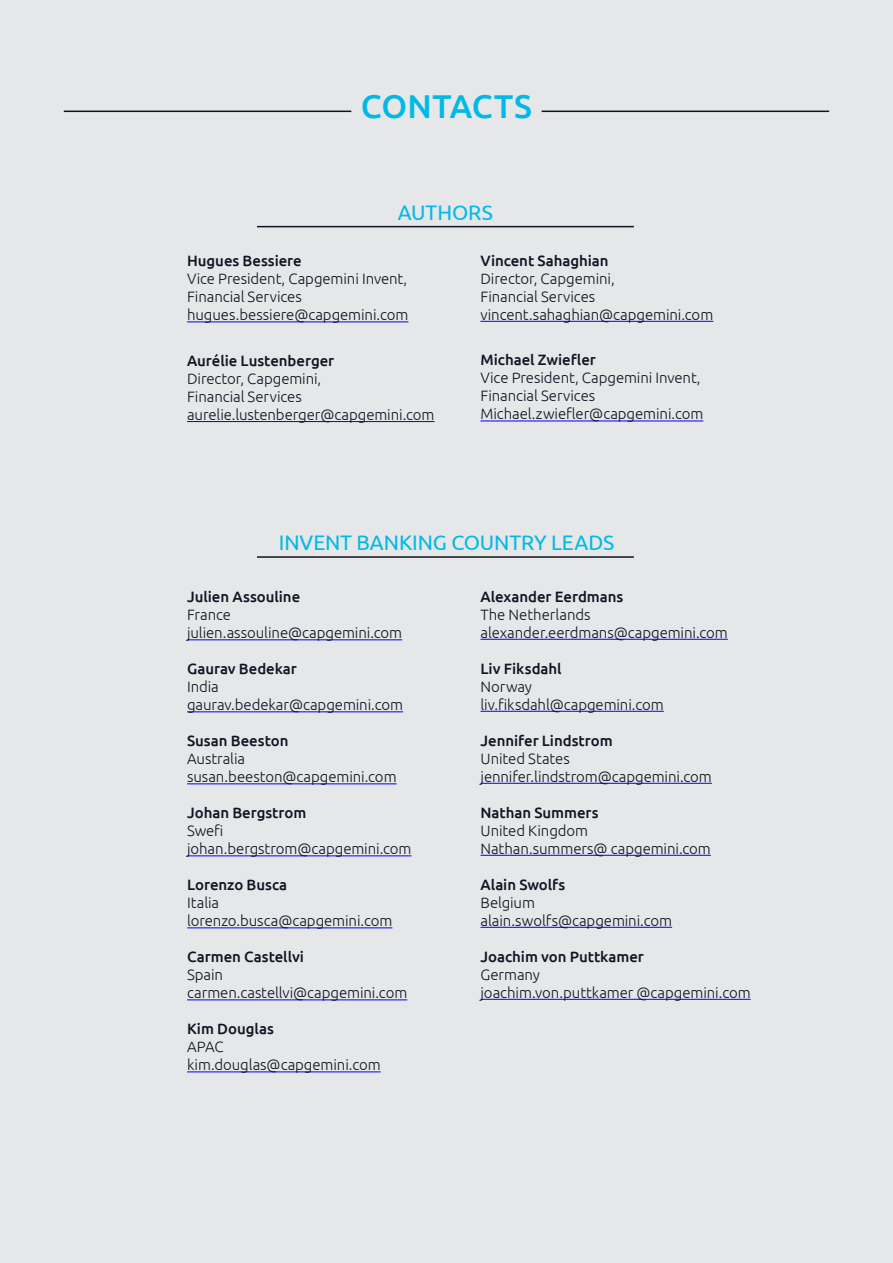
<style>
.page{position:relative;width:893px;height:1263px;background:#e6e7e9}
.page>*{position:absolute;margin:0;border:0;box-sizing:border-box;transform-origin:0 0}
.text{font:500 33px "Ubuntu";letter-spacing:.01em;color:#00b9e7}
.t1{font:21px "Ubuntu";letter-spacing:-.005em;color:#00b9e7}
.t2{font:300 15px/18px "Ubuntu";letter-spacing:-.005em;color:#121423}
.t3{font:500 15px "Ubuntu";letter-spacing:-.005em;color:#121423}
.s1{font-weight:500}
</style>
<div class="page">
<hr style="left:480px;top:321px;width:233px;height:1px;background:#00f">
<hr style="left:480px;top:639px;width:248px;height:1px;background:#00f">
<hr style="left:480px;top:711px;width:184px;height:1px;background:#00f">
<hr style="left:480px;top:783px;width:232px;height:1px;background:#00f">
<hr style="left:480px;top:855px;width:231px;height:1px;background:#00f">
<hr style="left:480px;top:927px;width:192px;height:1px;background:#00f">
<hr style="left:480px;top:999px;width:271px;height:1px;background:#00f">
<hr style="left:480px;top:420px;width:223px;height:1px;background:#00f">
<hr style="left:187px;top:321px;width:221px;height:1px;background:#00f">
<hr style="left:187px;top:639px;width:215px;height:1px;background:#00f">
<hr style="left:187px;top:711px;width:216px;height:1px;background:#00f">
<hr style="left:187px;top:783px;width:210px;height:1px;background:#00f">
<hr style="left:187px;top:855px;width:225px;height:1px;background:#00f">
<hr style="left:187px;top:927px;width:205px;height:1px;background:#00f">
<hr style="left:187px;top:999px;width:220px;height:1px;background:#00f">
<hr style="left:187px;top:1071px;width:194px;height:1px;background:#00f">
<hr style="left:187px;top:421px;width:247px;height:1px;background:#00f">
<hr style="left:257px;top:556px;width:377px;height:2px;background:#121423">
<hr style="left:257px;top:226px;width:377px;height:1px;background:#121423">
<hr style="left:64px;top:111px;width:287px;height:1px;background:#121423">
<hr style="left:542px;top:111px;width:287px;height:1px;background:#121423">
<p class="text" style="left:361px;top:85px;width:173px">CONTACTS</p>
<p class="t1" style="left:398px;top:200px;width:97px">AUTHORS</p>
<p class="t3" style="left:187px;top:251px;width:116px">Hugues Bessiere</p>
<p class="t2" style="left:187px;top:270px;width:223px">Vice President, Capgemini Invent,<br>Financial Services hugues.bessiere@capgemini.com</p>
<p class="t2" style="left:187px;top:351px;width:249px"><span class="s1">Aurélie Lustenberger<br></span>Director, Capgemini,<br>Financial Services aurelie.lustenberger@capgemini.com</p>
<p class="t3" style="left:480px;top:251px;width:130px">Vincent Sahaghian</p>
<p class="t2" style="left:480px;top:269px;width:136px">Director, Capgemini,<br>Financial Services</p>
<p class="t2" style="left:480px;top:305px;width:234px">vincent.sahaghian@capgemini.com</p>
<p class="t2" style="left:480px;top:351px;width:222px"><span class="s1">Michael Zwiefler<br></span>Vice President, Capgemini Invent,<br>Financial Services</p>
<p class="t2" style="left:480px;top:405px;width:224px">Michael.zwiefler@capgemini.com</p>
<p class="t1" style="left:279px;top:530px;width:337px">INVENT BANKING COUNTRY LEADS</p>
<p class="t3" style="left:187px;top:587px;width:115px">Julien Assouline</p>
<p class="t2" style="left:187px;top:605px;width:46px">France</p>
<p class="t2" style="left:187px;top:623px;width:217px">julien.assouline@capgemini.com</p>
<p class="t3" style="left:187px;top:659px;width:111px">Gaurav Bedekar</p>
<p class="t2" style="left:187px;top:677px;width:33px">India</p>
<p class="t2" style="left:187px;top:695px;width:218px">gaurav.bedekar@capgemini.com</p>
<p class="t3" style="left:187px;top:731px;width:103px">Susan Beeston</p>
<p class="t2" style="left:187px;top:749px;width:60px">Australia</p>
<p class="t2" style="left:187px;top:767px;width:211px">susan.beeston@capgemini.com</p>
<p class="t3" style="left:187px;top:803px;width:121px">Johan Bergstrom</p>
<p class="t2" style="left:187px;top:821px;width:38px">Swefi</p>
<p class="t2" style="left:187px;top:839px;width:226px">johan.bergstrom@capgemini.com</p>
<p class="t3" style="left:187px;top:875px;width:102px">Lorenzo Busca</p>
<p class="t2" style="left:187px;top:893px;width:34px">Italia</p>
<p class="t2" style="left:187px;top:911px;width:207px">lorenzo.busca@capgemini.com</p>
<p class="t3" style="left:187px;top:947px;width:118px">Carmen Castellvi</p>
<p class="t2" style="left:187px;top:965px;width:38px">Spain</p>
<p class="t2" style="left:187px;top:983px;width:222px">carmen.castellvi@capgemini.com</p>
<p class="t3" style="left:187px;top:1019px;width:88px">Kim Douglas</p>
<p class="t2" style="left:187px;top:1037px;width:38px">APAC</p>
<p class="t2" style="left:187px;top:1055px;width:195px">kim.douglas@capgemini.com</p>
<p class="t3" style="left:480px;top:587px;width:144px">Alexander Eerdmans</p>
<p class="t2" style="left:480px;top:605px;width:112px">The Netherlands</p>
<p class="t2" style="left:480px;top:623px;width:249px">alexander.eerdmans@capgemini.com</p>
<p class="t3" style="left:480px;top:659px;width:83px">Liv Fiksdahl</p>
<p class="t2" style="left:480px;top:677px;width:53px">Norway</p>
<p class="t2" style="left:480px;top:695px;width:185px">liv.fiksdahl@capgemini.com</p>
<p class="t3" style="left:480px;top:731px;width:134px">Jennifer Lindstrom</p>
<p class="t2" style="left:480px;top:749px;width:91px">United States</p>
<p class="t2" style="left:480px;top:767px;width:233px">jennifer.lindstrom@capgemini.com</p>
<p class="t3" style="left:480px;top:803px;width:120px">Nathan Summers</p>
<p class="t2" style="left:480px;top:821px;width:109px">United Kingdom</p>
<p class="t2" style="left:480px;top:839px;width:232px">Nathan.summers@ capgemini.com</p>
<p class="t3" style="left:480px;top:875px;width:86px">Alain Swolfs</p>
<p class="t2" style="left:480px;top:893px;width:56px">Belgium</p>
<p class="t2" style="left:480px;top:911px;width:193px">alain.swolfs@capgemini.com</p>
<p class="t3" style="left:480px;top:947px;width:165px">Joachim von Puttkamer</p>
<p class="t2" style="left:480px;top:965px;width:61px">Germany</p>
<p class="t2" style="left:480px;top:983px;width:272px">joachim.von.puttkamer @capgemini.com</p>
</div>
